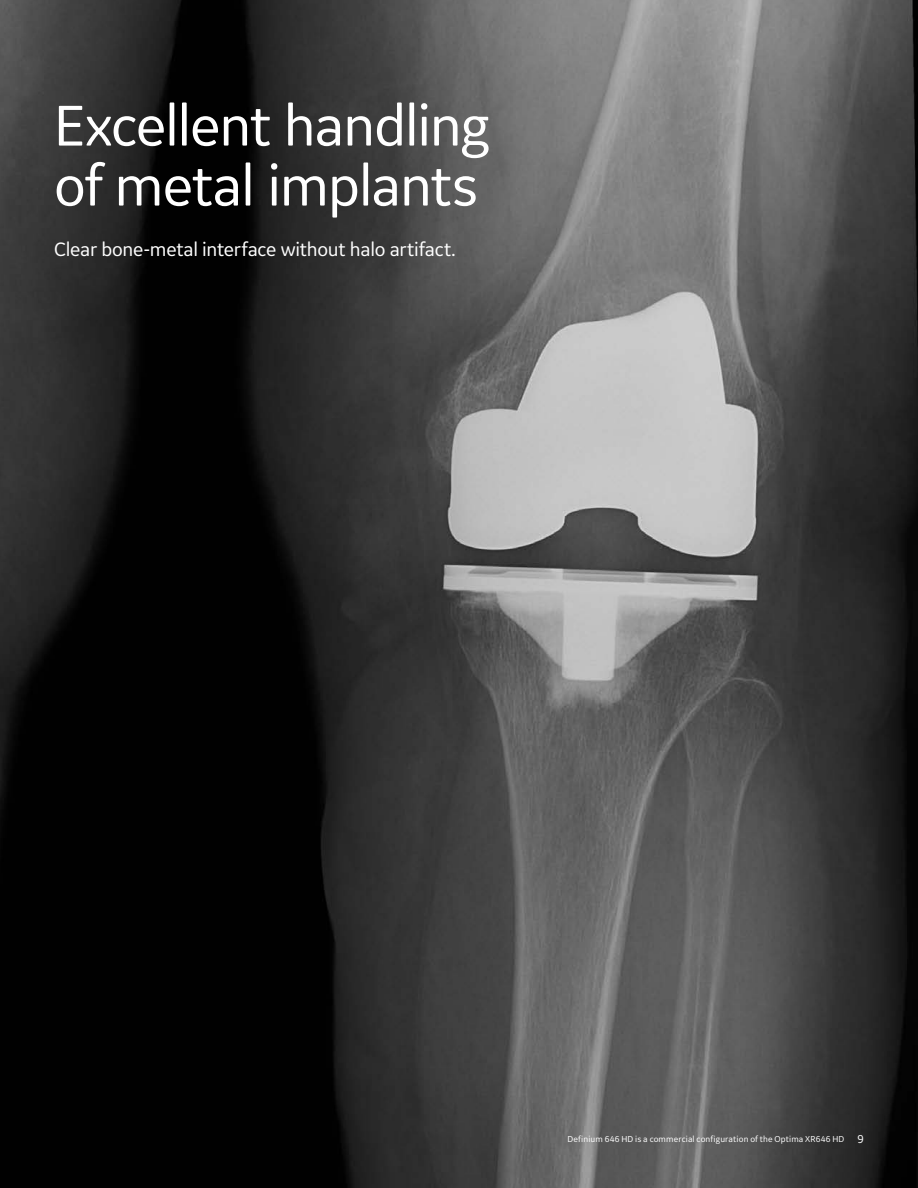
<style>
.page{position:relative;width:918px;height:1188px;background:#fff}
.page>*{position:absolute;margin:0;border:0;box-sizing:border-box;transform-origin:0 0}
.t1{font:60px/60px "GE Inspira Sans";letter-spacing:-.025em;color:#fff}
.t2{font:20.25px "GE Inspira Sans";letter-spacing:-.01em;color:#fff}
._8pt_9_5-caption{font:12px "GE Inspira Sans";color:#fff}
.t3{font:9px "GE Inspira Sans";letter-spacing:.015em;color:#fff}
</style>
<div class="page">
<img style="left:0;top:0;width:918px;height:1188px">
<p class="t1" style="left:54px;top:94px;width:437px">Excellent handling of metal implants</p>
<p class="t2" style="left:54px;top:237px;width:403px">Clear bone-metal interface without halo artifact.</p>
<p class="t3" style="left:567px;top:1133px;width:278px">Definium 646 HD is a commercial configuration of the Optima XR646 HD</p>
<p class="_8pt_9_5-caption" style="left:858px;top:1132px;width:8px">9</p>
</div>
